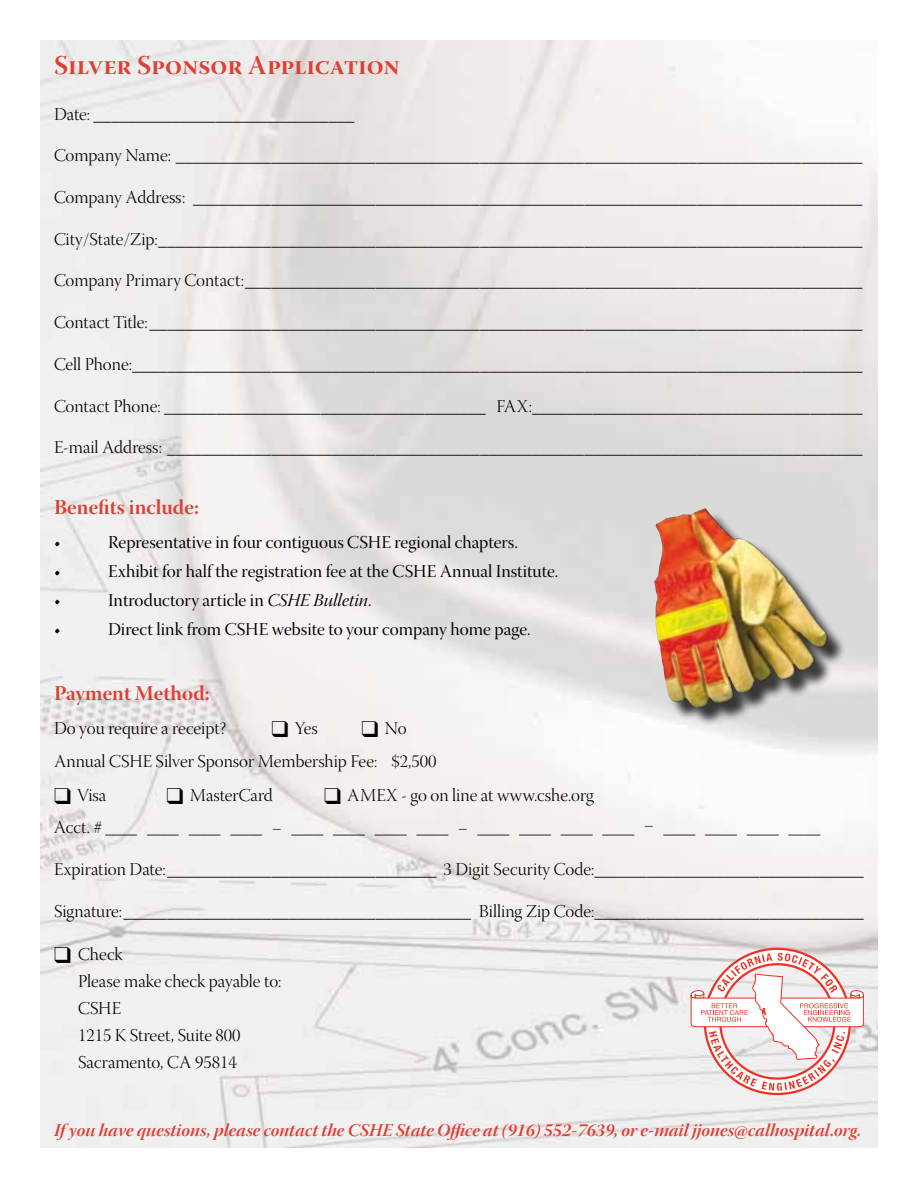
<style>
.page{position:relative;width:918px;height:1188px;background:#fff}
.page>*{position:absolute;margin:0;border:0;box-sizing:border-box;transform-origin:0 0}
.t1{font:27px "Warnock Pro Bold Disp";color:#e13e33}
.t2{font:21px "Warnock Pro Bold Disp";color:#e13e33}
.t3{font:18px/27px "Warnock Pro Light Disp";color:#000}
.t4{font:18px "Warnock Pro Disp";color:#000}
.t5{font:18px "Warnock Pro Bold It Disp";color:#e13e33}
.t6{font:16.5px "Warnock Pro Light Disp";color:#000}
.s1{font-family:"Warnock Pro It Disp"}
.s2{font-size:18px}
</style>
<div class="page">
<img style="left:40px;top:40px;width:838px;height:1108px">
<svg style="left:691px;top:948px;width:173px;height:147px"></svg>
<div style="left:657px;top:511px;width:189px;height:215px;background:#000;opacity:.75"></div>
<img style="left:654px;top:508px;width:174px;height:201px">
<h1 class="t1" style="left:54px;top:49px;width:347px">Silver Sponsor Application</h1>
<p class="t3" style="left:54px;top:102px;width:302px">Date: ______________________________</p>
<p class="t3" style="left:54px;top:144px;width:810px">Company Name: _______________________________________________________________________________</p>
<p class="t3" style="left:54px;top:185px;width:810px">Company Address: _____________________________________________________________________________</p>
<p class="t3" style="left:54px;top:227px;width:810px">City/State/Zip:_________________________________________________________________________________</p>
<p class="t3" style="left:54px;top:269px;width:810px">Company Primary Contact:_______________________________________________________________________</p>
<p class="t3" style="left:54px;top:311px;width:810px">Contact Title:__________________________________________________________________________________</p>
<p class="t3" style="left:54px;top:352px;width:810px">Cell Phone:____________________________________________________________________________________</p>
<p class="t3" style="left:54px;top:394px;width:810px">Contact Phone: _____________________________________ FAX:______________________________________</p>
<p class="t3" style="left:54px;top:436px;width:810px">E-mail Address: ________________________________________________________________________________</p>
<p class="t2" style="left:54px;top:494px;width:146px">Benefits include:</p>
<p class="t4" style="left:54px;top:532px;width:8px">•</p>
<p class="t4" style="left:108px;top:532px;width:412px">Representative in four contiguous CSHE regional chapters.</p>
<p class="t4" style="left:54px;top:561px;width:8px">•</p>
<p class="t4" style="left:108px;top:561px;width:452px">Exhibit for half the registration fee at the CSHE Annual Institute.</p>
<p class="t4" style="left:54px;top:590px;width:8px">•</p>
<p class="t4" style="left:108px;top:590px;width:265px">Introductory article in <span class="s1">CSHE Bulletin</span>.</p>
<p class="t4" style="left:54px;top:620px;width:8px">•</p>
<p class="t4" style="left:108px;top:620px;width:424px">Direct link from CSHE website to your company home page.</p>
<p class="t2" style="left:54px;top:680px;width:157px">Payment Method:</p>
<p class="t3" style="left:54px;top:716px;width:174px">Do you require a receipt?</p>
<p class="t3" style="left:272px;top:716px;width:48px">❑ Yes</p>
<p class="t3" style="left:54px;top:713px;width:384px;line-height:33.8px;text-indent:307px">❑ No<br>Annual CSHE Silver Sponsor Membership Fee: $2,500</p>
<p class="t3" style="left:54px;top:784px;width:54px">❑ Visa</p>
<p class="t3" style="left:166px;top:784px;width:108px">❑ MasterCard</p>
<p class="t3" style="left:324px;top:784px;width:272px">❑ AMEX - go on line at www.cshe.org</p>
<p class="t6" style="left:54px;top:819px;width:768px"><span class="s2">Acct. #</span> ____ ____ ____ ____ – ____ ____ ____ ____ – ____ ____ ____ ____ – ____ ____ ____ ____</p>
<p class="t3" style="left:54px;top:858px;width:812px">Expiration Date:_______________________________ 3 Digit Security Code:_______________________________</p>
<p class="t3" style="left:54px;top:899px;width:812px">Signature:________________________________________ Billing Zip Code:_______________________________</p>
<p class="t3" style="left:78px;top:942px;width:205px;text-indent:-24px">❑ Check<br>Please make check payable to:<br>CSHE<br>1215 K Street, Suite 800<br>Sacramento, CA 95814</p>
<p class="t5" style="left:54px;top:1120px;width:809px">If you have questions, please contact the CSHE State Office at (916) 552-7639, or e-mail jjones@calhospital.org.</p>
</div>
